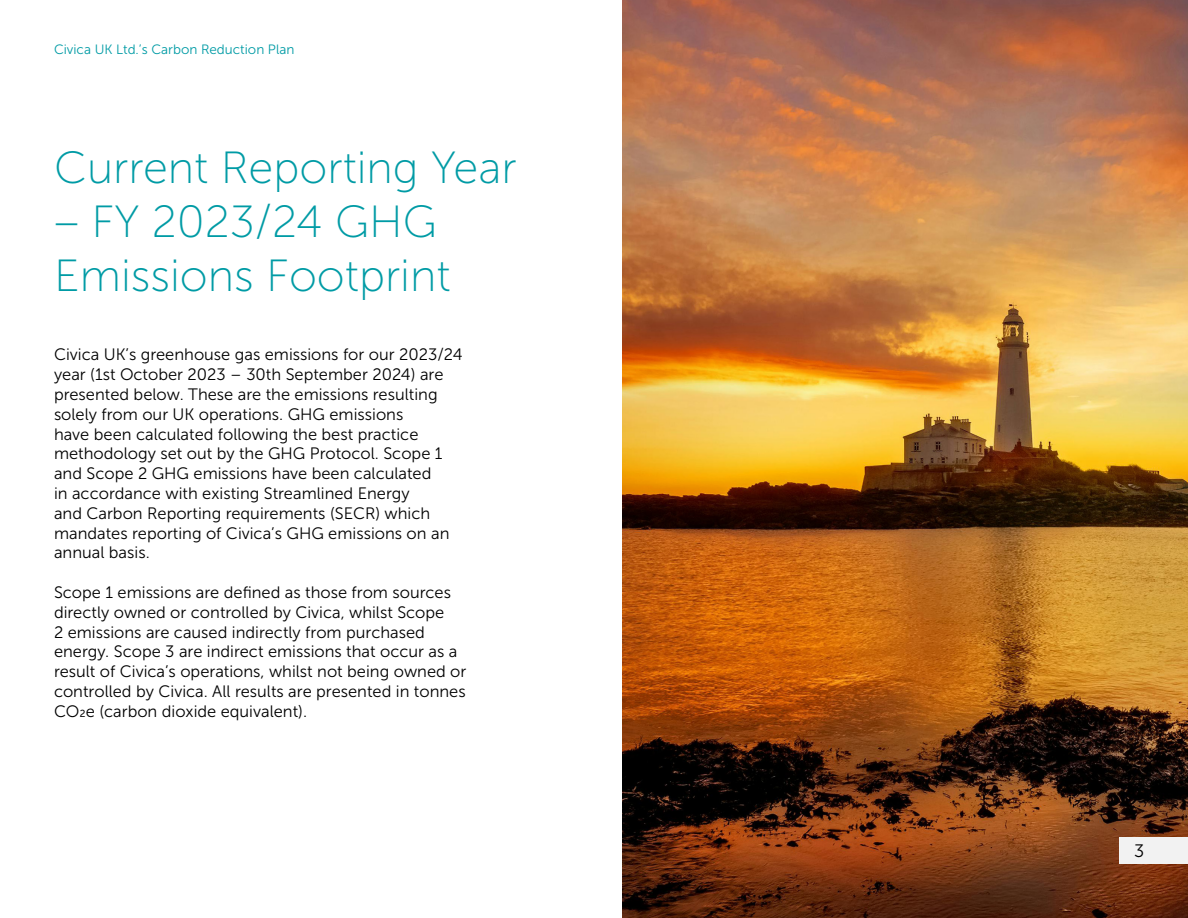
<style>
.page{position:relative;width:1188px;height:918px;background:#fff}
.page>*{position:absolute;margin:0;border:0;box-sizing:border-box;transform-origin:0 0}
.t1{font:45px/54px "Museo Sans 100";color:#009ba5}
.t2{font:18px "Museo Sans 300";color:#000}
.t3{font:16.5px/19.8px "Museo Sans 300";color:#000}
.t4{font:13.5px "Museo Sans 300";color:#009ba5}
</style>
<div class="page">
<img style="left:623px;top:0;width:565px;height:918px">
<div style="left:1120px;top:837px;width:68px;height:27px;background:#f2f2f2"></div>
<p class="t4" style="left:54px;top:42px;width:242px">Civica UK Ltd.’s Carbon Reduction Plan</p>
<h1 class="t1" style="left:54px;top:141px;width:464px">Current Reporting Year</h1>
<h1 class="t1" style="left:54px;top:195px;width:398px">– FY 2023/24 GHG<br>Emissions Footprint</h1>
<p class="t3" style="left:54px;top:345px;width:410px">Civica UK’s greenhouse gas emissions for our 2023/24 year (1st October 2023 – 30th September 2024) are presented below. These are the emissions resulting solely from our UK operations. GHG emissions<br>have been calculated following the best practice methodology set out by the GHG Protocol. Scope 1 and Scope 2 GHG emissions have been calculated<br>in accordance with existing Streamlined Energy<br>and Carbon Reporting requirements (SECR) which mandates reporting of Civica’s GHG emissions on an annual basis.</p>
<p class="t3" style="left:54px;top:583px;width:414px">Scope 1 emissions are defined as those from sources directly owned or controlled by Civica, whilst Scope<br>2 emissions are caused indirectly from purchased energy. Scope 3 are indirect emissions that occur as a result of Civica’s operations, whilst not being owned or controlled by Civica. All results are presented in tonnes CO2e (carbon dioxide equivalent).</p>
<p class="t2" style="left:1134px;top:841px;width:12px">3</p>
</div>
